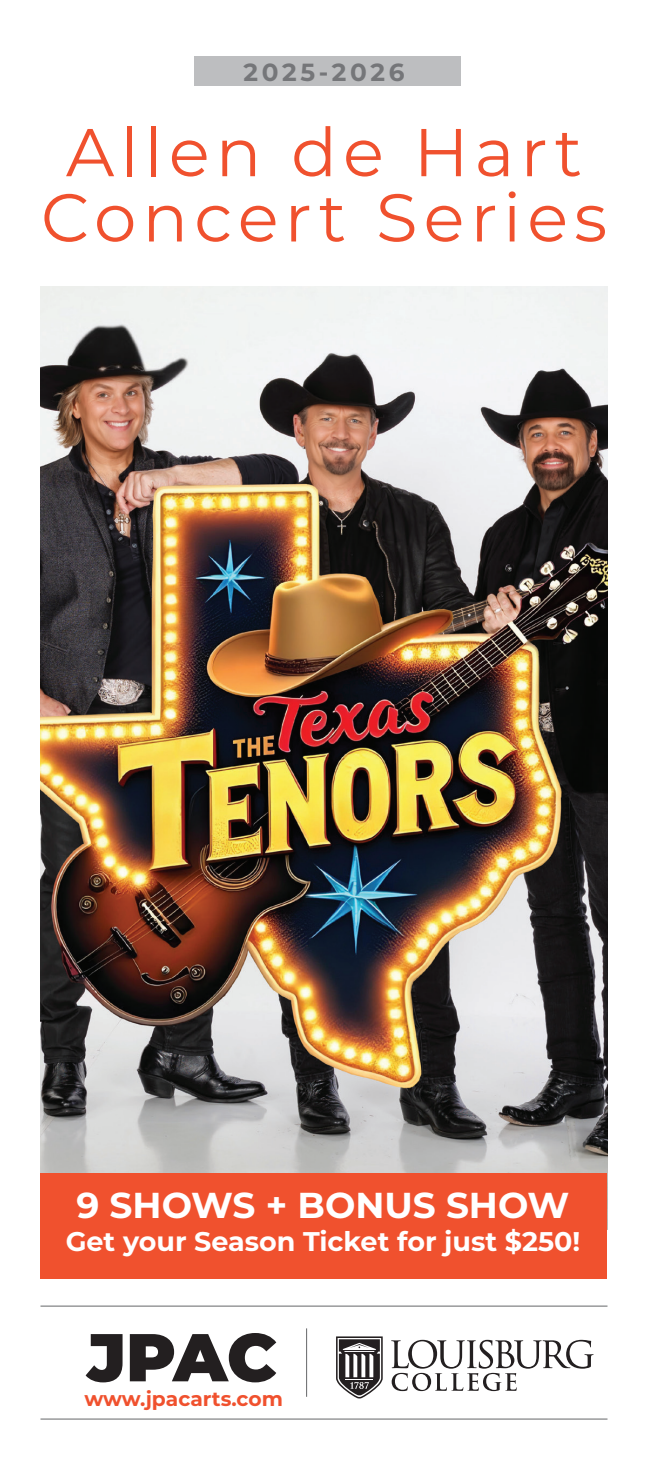
<style>
.page{position:relative;width:648px;height:1458px;background:#fff}
.page>*{position:absolute;margin:0;border:0;box-sizing:border-box;transform-origin:0 0}
.t1{font:67.5px/65.2px "Montserrat";letter-spacing:.09em;color:#f0512e;text-align:center}
.t2{font:900 67.5px "Montserrat";color:#231f20}
.t3{font:700 36px "Montserrat";color:#fff}
.t4{font:700 27px "Montserrat";color:#fff}
.t5{font:700 24.75px "Montserrat";letter-spacing:.15em;color:#757679}
.t6{font:700 20.25px "Montserrat";color:#f0512e}
</style>
<div class="page">
<img style="left:40px;top:287px;width:568px;height:886px">
<div style="left:195px;top:56px;width:266px;height:30px;background:#bdbec0"></div>
<hr style="left:40px;top:1306px;width:568px;height:1px;background:#767779">
<hr style="left:306px;top:1328px;width:1px;height:69px;background:#767779">
<hr style="left:40px;top:1419px;width:568px;height:1px;background:#767779">
<div style="left:40px;top:1173px;width:568px;height:105px;background:#f0512e"></div>
<svg style="left:391px;top:1340px;width:203px;height:51px"></svg>
<svg style="left:336px;top:1336px;width:47px;height:63px"></svg>
<p class="t5" style="left:244px;top:55px;width:162px">2025-2026</p>
<h1 class="t1" style="left:41px;top:117px;width:568px">Allen de Hart<br>Concert Series</h1>
<h2 class="t3" style="left:77px;top:1179px;width:494px">9 SHOWS + BONUS SHOW</h2>
<p class="t4" style="left:66px;top:1221px;width:516px">Get your Season Ticket for just $250!</p>
<h1 class="t2" style="left:87px;top:1307px;width:191px">JPAC</h1>
<p class="t6" style="left:84px;top:1384px;width:200px">www.jpacarts.com</p>
</div>
